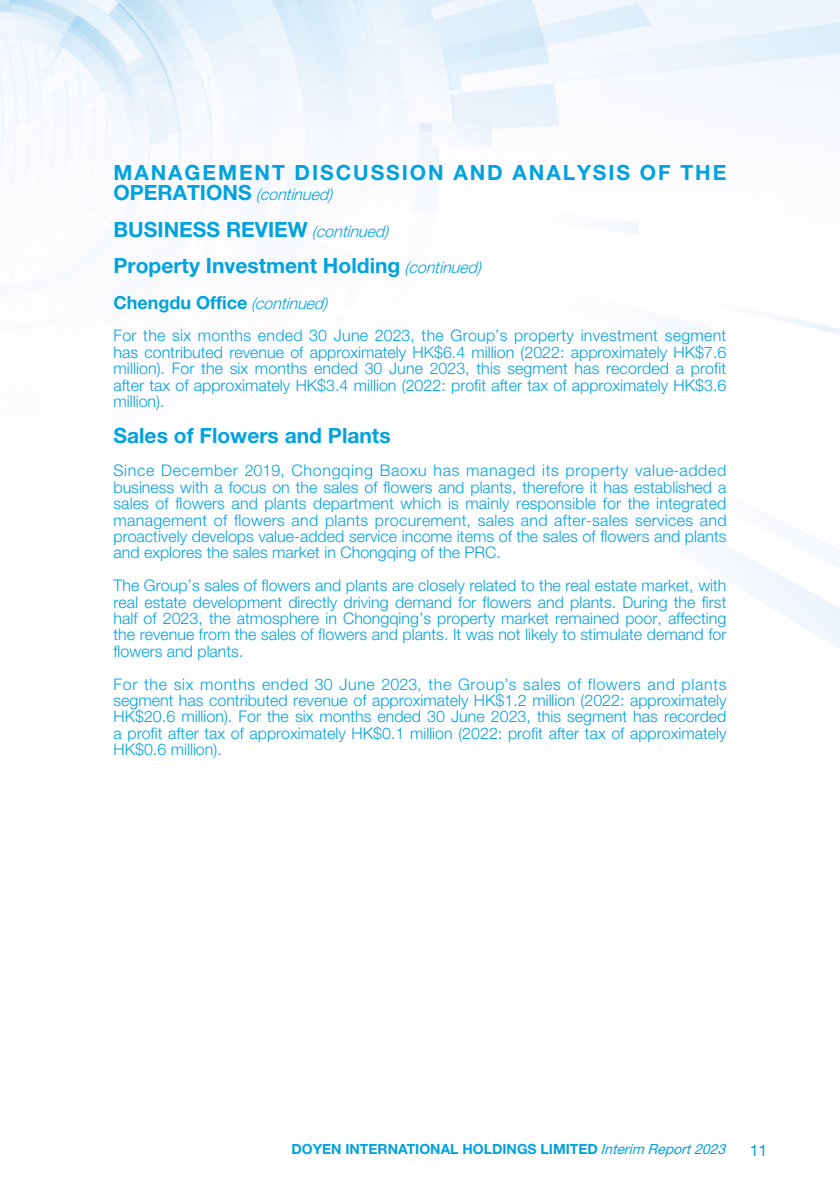
<style>
.page{position:relative;width:840px;height:1191px;background:#fff}
.page>*{position:absolute;margin:0;border:0;box-sizing:border-box;transform-origin:0 0}
.t1{font:700 21px/36.4px "Helvetica Neue LT Std";color:#00a2df}
.t2{font:700 21px "Helvetica Neue LT Std";letter-spacing:.09em;color:#00a2df}
.t3{font:700 18px "Helvetica Neue LT Std";color:#00a2df}
.t4{font:300 16px/16.4px "Helvetica Neue LT Std";color:#00a2df;text-align:justify}
.t5{font:italic 300 16px "Helvetica Neue LT Std";color:#00a2df}
.t6{font:16px "Helvetica Neue LT Std";color:#00a2df}
.t7{font:700 14px "Helvetica Neue LT Std";color:#00a2df}
.s1{font-weight:700;font-style:normal;font-size:21px}
.s2{font-weight:300;font-style:italic;font-size:16px}
.s3{font-weight:400;font-style:italic}
</style>
<div class="page">
<img style="left:0;top:0;width:839px;height:648px">
<h1 class="t2" style="left:113px;top:160px;width:614px">MANAGEMENT DISCUSSION AND ANALYSIS OF THE</h1>
<p class="t5" style="left:113px;top:185px;width:221px"><span class="s1">O P E R A T I O N S</span> (continued)</p>
<h1 class="t1" style="left:113px;top:211px;width:369px">BUSINESS REVIEW <span class="s2">(continued)<br></span>Property Investment Holding <span class="s2">(continued)</span></h1>
<p class="t3" style="left:113px;top:291px;width:216px">Chengdu Office <span class="s2">(continued)</span></p>
<p class="t4" style="left:113px;top:327px;width:614px">For the six months ended 30 June 2023, the Group’s property investment segment has contributed revenue of approximately HK$6.4 million (2022: approximately HK$7.6 million). For the six months ended 30 June 2023, this segment has recorded a profit after tax of approximately HK$3.4 million (2022: profit after tax of approximately HK$3.6 million).</p>
<h1 class="t1" style="left:113px;top:417px;width:278px">Sales of Flowers and Plants</h1>
<p class="t4" style="left:113px;top:462px;width:614px">Since December 2019, Chongqing Baoxu has managed its property value-added business with a focus on the sales of flowers and plants, therefore it has established a sales of flowers and plants department which is mainly responsible for the integrated management of flowers and plants procurement, sales and after-sales services and proactively develops value-added service income items of the sales of flowers and plants and explores the sales market in Chongqing of the PRC.</p>
<p class="t4" style="left:113px;top:577px;width:614px">The Group’s sales of flowers and plants are closely related to the real estate market, with real estate development directly driving demand for flowers and plants. During the first half of 2023, the atmosphere in Chongqing’s property market remained poor, affecting the revenue from the sales of flowers and plants. It was not likely to stimulate demand for flowers and plants.</p>
<p class="t4" style="left:113px;top:675px;width:614px">For the six months ended 30 June 2023, the Group’s sales of flowers and plants segment has contributed revenue of approximately HK$1.2 million (2022: approximately HK$20.6 million). For the six months ended 30 June 2023, this segment has recorded a profit after tax of approximately HK$0.1 million (2022: profit after tax of approximately HK$0.6 million).</p>
<p class="t7" style="left:291px;top:1140px;width:439px">DOYEN INTERNATIONAL HOLDINGS LIMITED <span class="s3">Interim Report2023</span></p>
<p class="t6" style="left:749px;top:1140px;width:19px">11</p>
</div>
